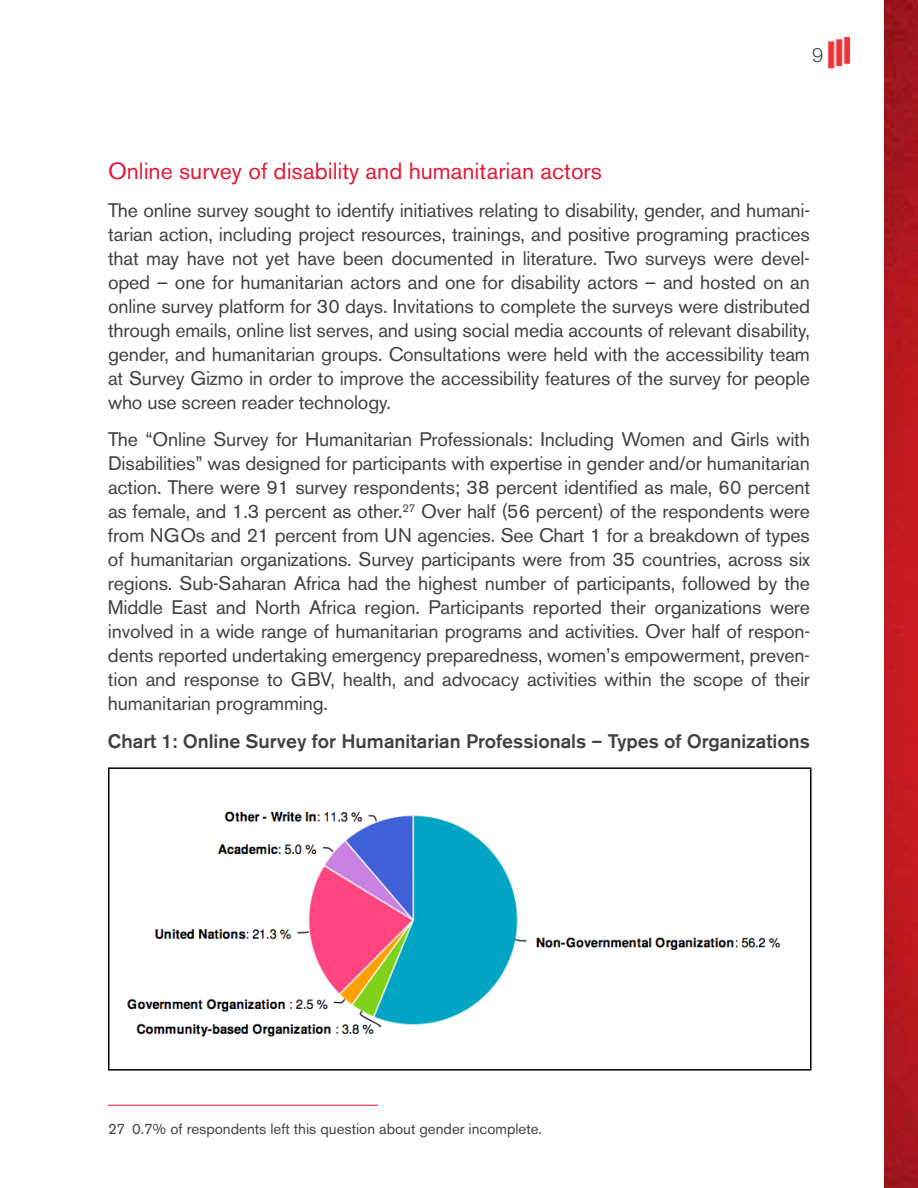
<style>
.page{position:relative;width:918px;height:1188px;background:#fff}
.page>*{position:absolute;margin:0;border:0;box-sizing:border-box;transform-origin:0 0}
.t1{font:23.25px "Akzidenz Grotesk BE";color:#e31837}
.t2{font:19.5px/24px "Akzidenz Grotesk BE";letter-spacing:-.01em;color:#414042;text-align:justify}
.t3{font:500 19.5px "Akzidenz Grotesk BE";color:#414042}
.t4{font:300 19.5px "Akzidenz Grotesk BE";color:#414042}
.t5{font:15px "Akzidenz Grotesk BE";color:#414042}
</style>
<div class="page">
<img style="left:884px;top:0;width:34px;height:1188px">
<img style="left:829px;top:38px;width:21px;height:31px">
<hr style="left:108px;top:767px;width:704px;height:2px;background:#000">
<hr style="left:108px;top:769px;width:2px;height:300px;background:#000">
<hr style="left:810px;top:769px;width:2px;height:300px;background:#000">
<hr style="left:108px;top:1069px;width:704px;height:2px;background:#000">
<img style="left:127px;top:811px;width:654px;height:226px">
<hr style="left:108px;top:1105px;width:270px;height:1px;background:#e31837">
<p class="t4" style="left:812px;top:44px;width:13px">9</p>
<p class="t1" style="left:108px;top:157px;width:496px">Online survey of disability and humanitarian actors</p>
<p class="t2" style="left:108px;top:198px;width:704px">The online survey sought to identify initiatives relating to disability, gender, and humani&shy;tarian action, including project resources, trainings, and positive programing practices that may have not yet have been documented in literature. Two surveys were devel&shy;oped – one for humanitarian actors and one for disability actors – and hosted on an online survey platform for 30 days. Invitations to complete the surveys were distributed through emails, online list serves, and using social media accounts of relevant disability, gender, and humanitarian groups. Consultations were held with the accessibility team at Survey Gizmo in order to improve the accessibility features of the survey for people who use screen reader technology.</p>
<p class="t2" style="left:108px;top:428px;width:704px">The “Online Survey for Humanitarian Professionals: Including Women and Girls with Disabilities” was designed for participants with expertise in gender and/or humanitarian action. There were 91 survey respondents; 38 percent identified as male, 60 percent as female, and 1.3 percent as other.<sup>27</sup> Over half (56 percent) of the respondents were from NGOs and 21 percent from UN agencies. See Chart 1 for a breakdown of types of humanitarian organizations. Survey participants were from 35 countries, across six regions. Sub-Saharan Africa had the highest number of participants, followed by the Middle East and North Africa region. Participants reported their organizations were involved in a wide range of humanitarian programs and activities. Over half of respon&shy;dents reported undertaking emergency preparedness, women’s empowerment, preven&shy;tion and response to GBV, health, and advocacy activities within the scope of their humanitarian programming.</p>
<p class="t3" style="left:108px;top:729px;width:704px">Chart 1: Online Survey for Humanitarian Professionals – Types of Organizations</p>
<p class="t5" style="left:108px;top:1120px;width:436px">27 0.7% of respondents left this question about gender incomplete.</p>
</div>
